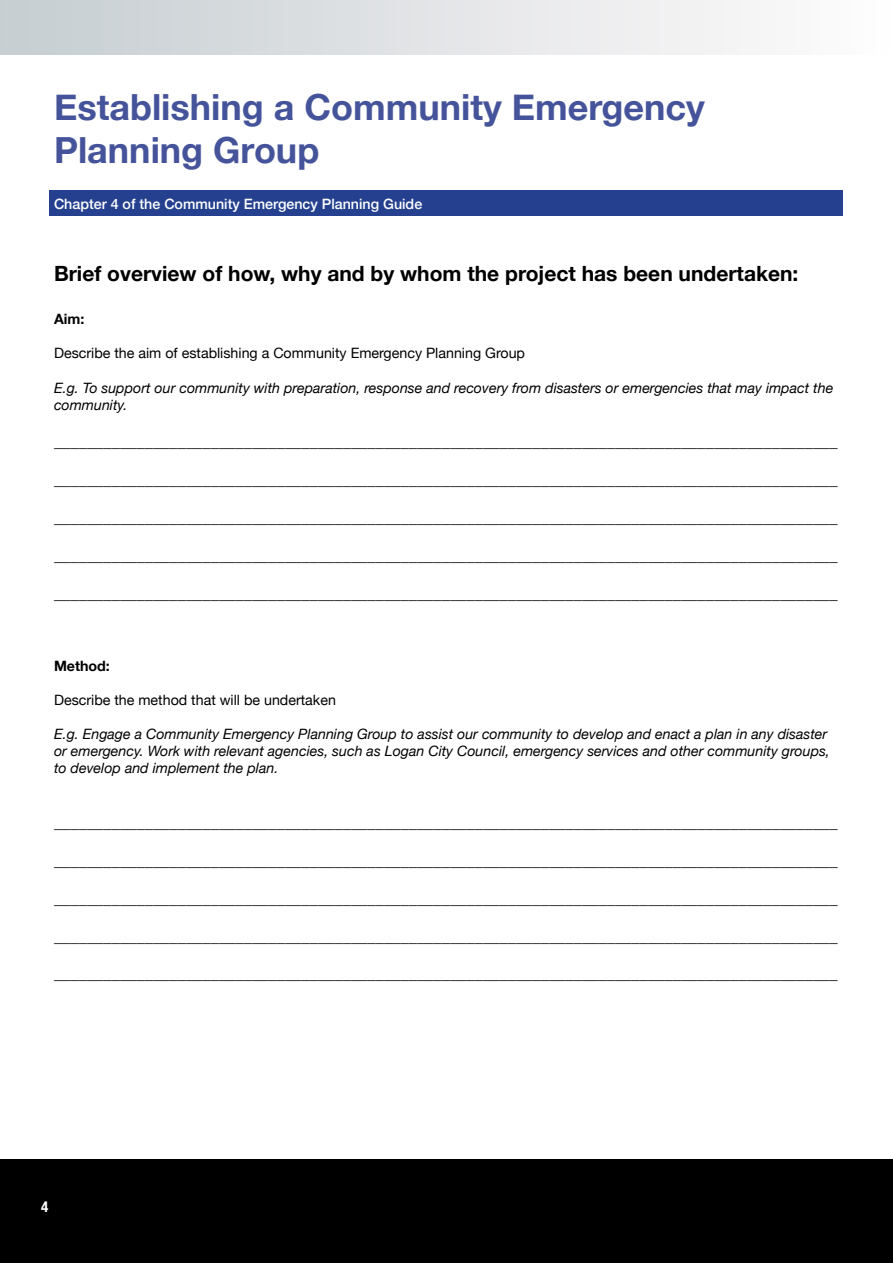
<style>
.page{position:relative;width:893px;height:1263px;background:#fff}
.page>*{position:absolute;margin:0;border:0;box-sizing:border-box;transform-origin:0 0}
.t1{font:700 36px/43.2px "Helvetica Neue";color:#45549a}
.t2{font:700 21px "Helvetica Neue";color:#000}
.t3{font:16.5px "Helvetica Neue";color:#000}
.t4{font:700 condensed 15px "Helvetica Neue";color:#fff}
.t5{font:italic 14.25px/17.1px "Helvetica Neue";color:#000}
.t6{font:14.25px "Helvetica Neue";color:#000}
.t7{font:500 14.25px "Helvetica Neue";color:#fff}
.t8{font:700 14.25px "Helvetica Neue";color:#000}
</style>
<div class="page">
<div style="left:0;top:1159px;width:893px;height:104px;background:#000"></div>
<div style="left:0;top:0;width:893px;height:54px;background:linear-gradient(to right,#c6cdd1,#fffdfd)"></div>
<div style="left:50px;top:191px;width:793px;height:25px;background:#25408f"></div>
<h2 class="t1" style="left:54px;top:87px;width:652px">Establishing a Community Emergency<br>Planning Group</h2>
<p class="t7" style="left:54px;top:192px;width:370px">Chapter 4 of the Community Emergency Planning Guide</p>
<h3 class="t2" style="left:54px;top:257px;width:746px">Brief overview of how, why and by whom the project has been undertaken:</h3>
<h4 class="t8" style="left:54px;top:308px;width:32px">Aim:</h4>
<p class="t6" style="left:54px;top:343px;width:473px">Describe the aim of establishing a Community Emergency Planning Group</p>
<p class="t5" style="left:54px;top:380px;width:781px">E.g. To support our community with preparation, response and recovery from disasters or emergencies that may impact the community.</p>
<p class="t3" style="left:54px;top:430px;width:785px">_______________________________________________________________________________________________</p>
<p class="t3" style="left:54px;top:467px;width:785px">_______________________________________________________________________________________________</p>
<p class="t3" style="left:54px;top:505px;width:785px">_______________________________________________________________________________________________</p>
<p class="t3" style="left:54px;top:543px;width:785px">_______________________________________________________________________________________________</p>
<p class="t3" style="left:54px;top:581px;width:785px">_______________________________________________________________________________________________</p>
<h4 class="t8" style="left:54px;top:654px;width:57px">Method:</h4>
<p class="t6" style="left:54px;top:689px;width:283px">Describe the method that will be undertaken</p>
<p class="t5" style="left:54px;top:726px;width:777px">E.g. Engage a Community Emergency Planning Group to assist our community to develop and enact a plan in any disaster or emergency. Work with relevant agencies, such as Logan City Council, emergency services and other community groups, to develop and implement the plan.</p>
<p class="t3" style="left:54px;top:810px;width:785px">_______________________________________________________________________________________________</p>
<p class="t3" style="left:54px;top:848px;width:785px">_______________________________________________________________________________________________</p>
<p class="t3" style="left:54px;top:886px;width:785px">_______________________________________________________________________________________________</p>
<p class="t3" style="left:54px;top:924px;width:785px">_______________________________________________________________________________________________</p>
<p class="t3" style="left:54px;top:962px;width:785px">_______________________________________________________________________________________________</p>
<p class="t4" style="left:41px;top:1194px;width:9px">4</p>
</div>
